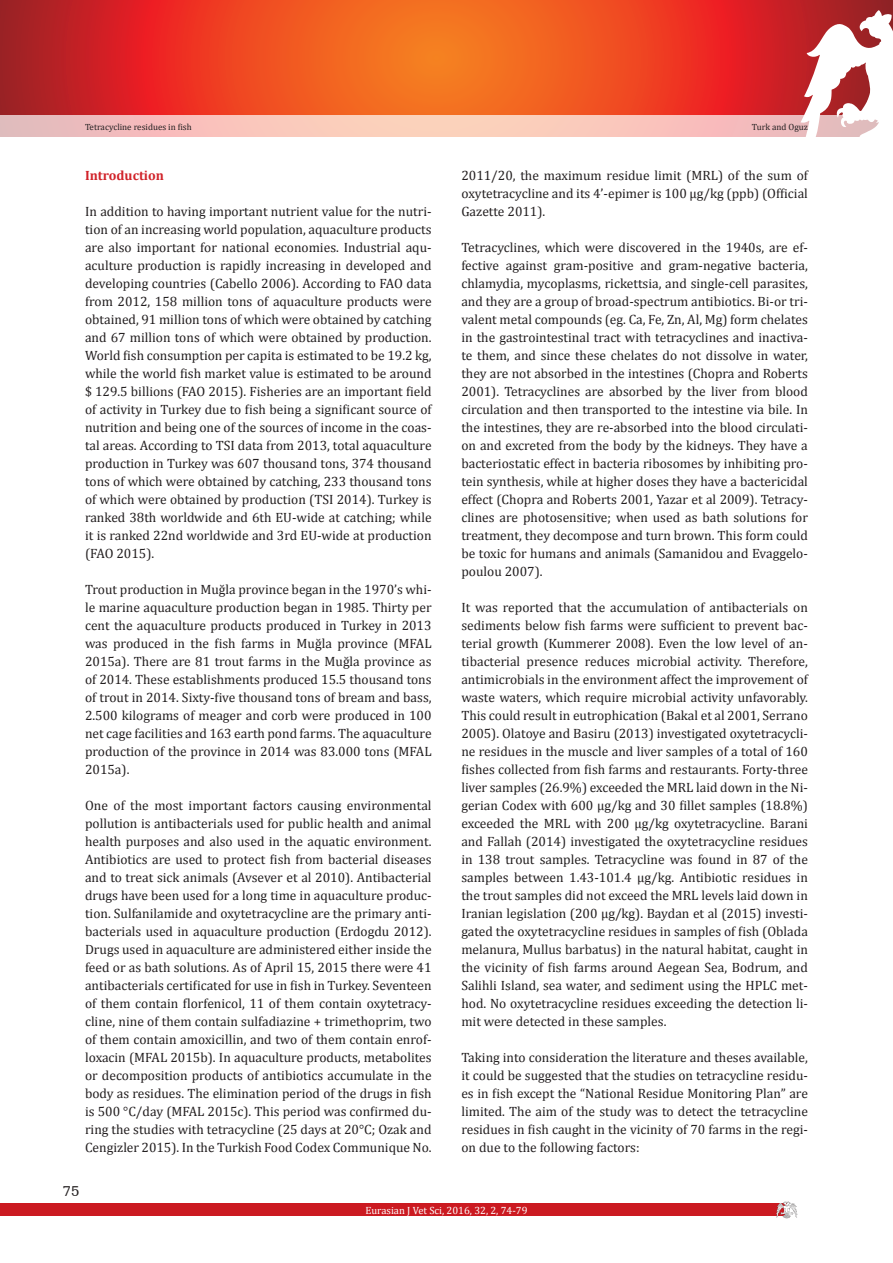
<style>
.page{position:relative;width:893px;height:1263px;background:#fff}
.page>*{position:absolute;margin:0;border:0;box-sizing:border-box;transform-origin:0 0}
.t1{font:15px "Humanist Slabserif 712 BT";color:#231f20}
.t2{font:13.5px/18px "Cambria";color:#231f20;text-align:justify}
.t3{font:700 13.5px "Cambria";color:#d1232a}
.t4{font:10.5px "Cambria";color:#fff}
.t5{font:9px "Cambria";color:#231f20}
</style>
<div class="page">
<svg style="left:0;top:0;width:893px;height:115px;background:#e44522"></svg>
<div style="left:0;top:1203px;width:787px;height:13px;background:#cb1a21"></div>
<svg style="left:776px;top:1201px;width:21px;height:17px"></svg>
<svg style="left:800px;top:10px;width:93px;height:127px"></svg>
<svg style="left:0;top:115px;width:893px;height:21px;background:#f5c7bf"></svg>
<p class="t5" style="left:85px;top:121px;width:108px">Tetracycline residues in fish</p>
<p class="t3" style="left:85px;top:166px;width:80px">Introduction</p>
<p class="t2" style="left:85px;top:202px;width:348px">In addition to having important nutrient value for the nutri&shy;tion of an increasing world population, aquaculture products are also important for national economies. Industrial aqu&shy;aculture production is rapidly increasing in developed and developing countries (Cabello 2006). According to FAO data from 2012, 158 million tons of aquaculture products were obtained, 91 million tons of which were obtained by catching and 67 million tons of which were obtained by production.<br>World fish consumption per capita is estimated to be 19.2 kg, while the world fish market value is estimated to be around $ 129.5 billions (FAO 2015). Fisheries are an important field of activity in Turkey due to fish being a significant source of nutrition and being one of the sources of income in the coas&shy;tal areas. According to TSI data from 2013, total aquaculture production in Turkey was 607 thousand tons, 374 thousand tons of which were obtained by catching, 233 thousand tons of which were obtained by production (TSI 2014). Turkey is ranked 38th worldwide and 6th EU-wide at catching; while it is ranked 22nd worldwide and 3rd EU-wide at production (FAO 2015).</p>
<p class="t2" style="left:85px;top:580px;width:348px">Trout production in Muğla province began in the 1970’s whi&shy;le marine aquaculture production began in 1985. Thirty per cent the aquaculture products produced in Turkey in 2013 was produced in the fish farms in Muğla province (MFAL 2015a). There are 81 trout farms in the Muğla province as of 2014. These establishments produced 15.5 thousand tons of trout in 2014. Sixty-five thousand tons of bream and bass, 2.500 kilograms of meager and corb were produced in 100 net cage facilities and 163 earth pond farms. The aquaculture production of the province in 2014 was 83.000 tons (MFAL 2015a).</p>
<p class="t2" style="left:85px;top:796px;width:348px">One of the most important factors causing environmental pollution is antibacterials used for public health and animal health purposes and also used in the aquatic environment.<br>Antibiotics are used to protect fish from bacterial diseases and to treat sick animals (Avsever et al 2010). Antibacterial drugs have been used for a long time in aquaculture produc&shy;tion. Sulfanilamide and oxytetracycline are the primary anti&shy;bacterials used in aquaculture production (Erdogdu 2012).<br>Drugs used in aquaculture are administered either inside the feed or as bath solutions. As of April 15, 2015 there were 41 antibacterials certificated for use in fish in Turkey. Seventeen of them contain florfenicol, 11 of them contain oxytetracy&shy;cline, nine of them contain sulfadiazine + trimethoprim, two of them contain amoxicillin, and two of them contain enrof&shy;loxacin (MFAL 2015b). In aquaculture products, metabolites or decomposition products of antibiotics accumulate in the body as residues. The elimination period of the drugs in fish is 500 °C/day (MFAL 2015c). This period was confirmed du&shy;ring the studies with tetracycline (25 days at 20°C; Ozak and Cengizler 2015). In the Turkish Food Codex Communique No.</p>
<p class="t1" style="left:63px;top:1181px;width:18px">75</p>
<p class="t5" style="left:752px;top:121px;width:58px">Turk and Oguz</p>
<p class="t2" style="left:461px;top:166px;width:348px">2011/20, the maximum residue limit (MRL) of the sum of oxytetracycline and its 4’-epimer is 100 μg/kg (ppb) (Official Gazette 2011).</p>
<p class="t2" style="left:461px;top:238px;width:348px">Tetracyclines, which were discovered in the 1940s, are ef&shy;fective against gram-positive and gram-negative bacteria, chlamydia, mycoplasms, rickettsia, and single-cell parasites, and they are a group of broad-spectrum antibiotics. Bi-or tri&shy;valent metal compounds (eg. Ca, Fe, Zn, Al, Mg) form chelates in the gastrointestinal tract with tetracyclines and inactiva&shy;te them, and since these chelates do not dissolve in water, they are not absorbed in the intestines (Chopra and Roberts 2001). Tetracyclines are absorbed by the liver from blood circulation and then transported to the intestine via bile. In the intestines, they are re-absorbed into the blood circulati&shy;on and excreted from the body by the kidneys. They have a bacteriostatic effect in bacteria ribosomes by inhibiting pro&shy;tein synthesis, while at higher doses they have a bactericidal effect (Chopra and Roberts 2001, Yazar et al 2009). Tetracy&shy;clines are photosensitive; when used as bath solutions for treatment, they decompose and turn brown. This form could be toxic for humans and animals (Samanidou and Evaggelo&shy;poulou 2007).</p>
<p class="t2" style="left:461px;top:598px;width:348px">It was reported that the accumulation of antibacterials on sediments below fish farms were sufficient to prevent bac&shy;terial growth (Kummerer 2008). Even the low level of an&shy;tibacterial presence reduces microbial activity. Therefore, antimicrobials in the environment affect the improvement of waste waters, which require microbial activity unfavorably.<br>This could result in eutrophication (Bakal et al 2001, Serrano 2005). Olatoye and Basiru (2013) investigated oxytetracycli&shy;ne residues in the muscle and liver samples of a total of 160 fishes collected from fish farms and restaurants. Forty-three liver samples (26.9%) exceeded the MRL laid down in the Ni&shy;gerian Codex with 600 µg/kg and 30 fillet samples (18.8%) exceeded the MRL with 200 µg/kg oxytetracycline. Barani and Fallah (2014) investigated the oxytetracycline residues in 138 trout samples. Tetracycline was found in 87 of the samples between 1.43-101.4 µg/kg. Antibiotic residues in the trout samples did not exceed the MRL levels laid down in Iranian legislation (200 µg/kg). Baydan et al (2015) investi&shy;gated the oxytetracycline residues in samples of fish (Oblada melanura, Mullus barbatus) in the natural habitat, caught in the vicinity of fish farms around Aegean Sea, Bodrum, and Salihli Island, sea water, and sediment using the HPLC met&shy;hod. No oxytetracycline residues exceeding the detection li&shy;mit were detected in these samples.</p>
<p class="t2" style="left:461px;top:1048px;width:348px">Taking into consideration the literature and theses available, it could be suggested that the studies on tetracycline residu&shy;es in fish except the “National Residue Monitoring Plan” are limited. The aim of the study was to detect the tetracycline residues in fish caught in the vicinity of 70 farms in the regi&shy;on due to the following factors:</p>
<p class="t4" style="left:365px;top:1204px;width:163px">Eurasian J Vet Sci, 2016, 32, 2, 74-79</p>
</div>
